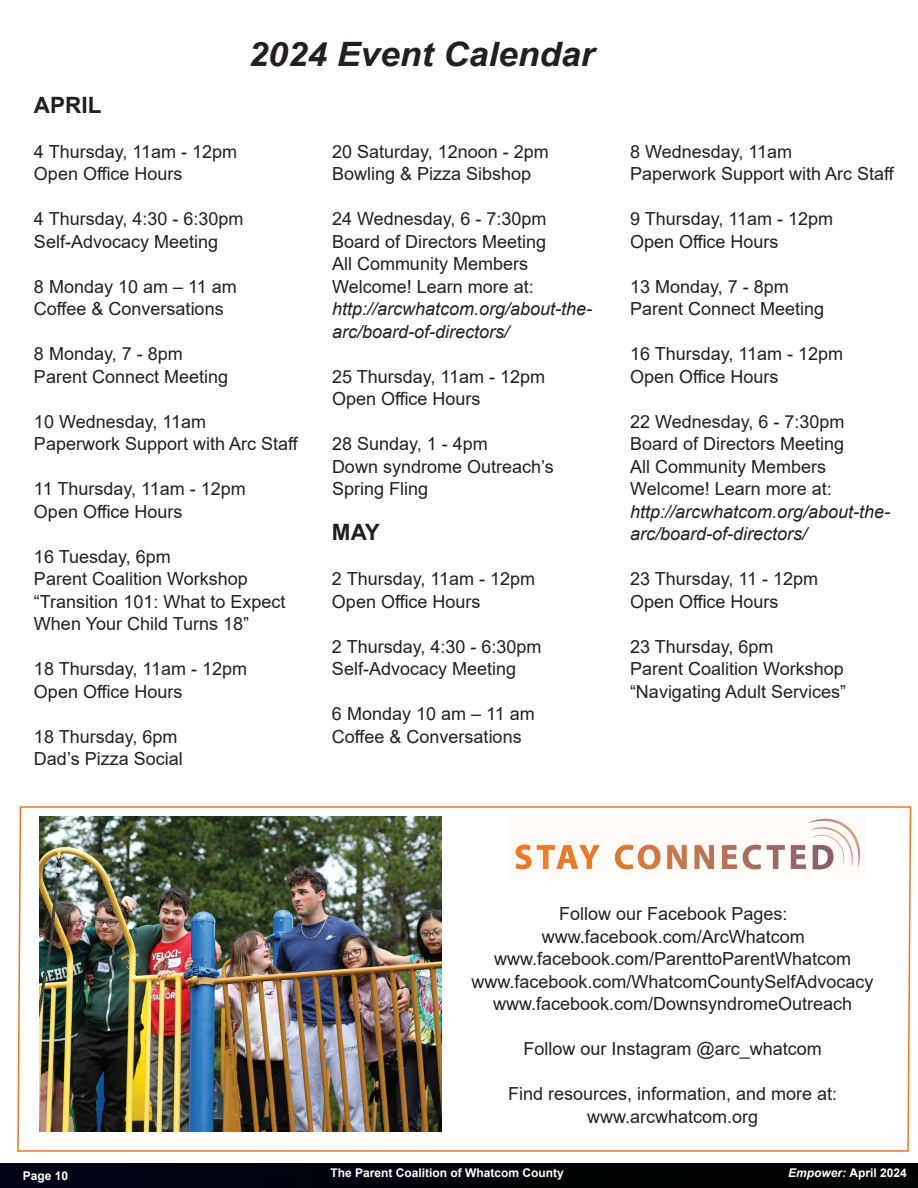
<style>
.page{position:relative;width:918px;height:1188px;background:#fff}
.page>*{position:absolute;margin:0;border:0;box-sizing:border-box;transform-origin:0 0}
.t1{font:italic 700 33.6px "Arial";color:#231f20;scale:1.05 1}
.t2{font:700 22.5px "Arial";color:#231f20}
.t3{font:18px/22.5px "Arial";color:#231f20}
.t4{font:italic 18px/22.5px "Arial";color:#231f20}
.t5{font:700 12px "Arial";color:#fff}
.s1{font-style:italic}
</style>
<div class="page">
<img style="left:0;top:1177px;width:918px;height:11px">
<img style="left:0;top:1163px;width:918px;height:14px">
<svg style="left:17px;top:806px;width:895px;height:346px"></svg>
<img style="left:40px;top:817px;width:401px;height:315px">
<img style="left:509px;top:817px;width:357px;height:61px">
<h1 class="t1" style="left:248px;top:32px;width:331px">2024 Event Calendar</h1>
<p class="t2" style="left:34px;top:89px;width:69px">APRIL</p>
<p class="t3" style="left:34px;top:140px;width:205px">4 Thursday, 11am - 12pm<br>Open Office Hours</p>
<p class="t3" style="left:34px;top:208px;width:211px">4 Thursday, 4:30 - 6:30pm<br>Self-Advocacy Meeting</p>
<p class="t3" style="left:34px;top:275px;width:204px">8 Monday 10 am – 11 am<br>Coffee &amp; Conversations</p>
<p class="t3" style="left:34px;top:343px;width:196px">8 Monday, 7 - 8pm<br>Parent Connect Meeting</p>
<p class="t3" style="left:34px;top:410px;width:266px">10 Wednesday, 11am<br>Paperwork Support with Arc Staff</p>
<p class="t3" style="left:34px;top:478px;width:213px">11 Thursday, 11am - 12pm<br>Open Office Hours</p>
<p class="t3" style="left:34px;top:545px;width:253px">16 Tuesday, 6pm<br>Parent Coalition Workshop “Transition 101: What to Expect<br>When Your Child Turns 18”</p>
<p class="t3" style="left:34px;top:658px;width:215px">18 Thursday, 11am - 12pm<br>Open Office Hours</p>
<p class="t3" style="left:34px;top:725px;width:150px">18 Thursday, 6pm<br>Dad’s Pizza Social</p>
<p class="t3" style="left:332px;top:140px;width:218px">20 Saturday, 12noon - 2pm<br>Bowling &amp; Pizza Sibshop</p>
<p class="t3" style="left:332px;top:208px;width:216px">24 Wednesday, 6 - 7:30pm<br>Board of Directors Meeting<br>All Community Members<br>Welcome! Learn more at:</p>
<p class="t4" style="left:332px;top:298px;width:262px">http://arcwhatcom.org/about-the&shy;arc/board-of-directors/</p>
<p class="t3" style="left:332px;top:365px;width:215px">25 Thursday, 11am - 12pm<br>Open Office Hours</p>
<p class="t3" style="left:332px;top:433px;width:223px">28 Sunday, 1 - 4pm<br>Down syndrome Outreach’s<br>Spring Fling</p>
<p class="t2" style="left:332px;top:517px;width:49px">MAY</p>
<p class="t3" style="left:332px;top:568px;width:205px">2 Thursday, 11am - 12pm<br>Open Office Hours</p>
<p class="t3" style="left:332px;top:635px;width:211px">2 Thursday, 4:30 - 6:30pm<br>Self-Advocacy Meeting</p>
<p class="t3" style="left:332px;top:703px;width:204px">6 Monday 10 am – 11 am<br>Coffee &amp; Conversations</p>
<p class="t3" style="left:630px;top:140px;width:266px">8 Wednesday, 11am<br>Paperwork Support with Arc Staff</p>
<p class="t3" style="left:630px;top:208px;width:205px">9 Thursday, 11am - 12pm<br>Open Office Hours</p>
<p class="t3" style="left:630px;top:275px;width:196px">13 Monday, 7 - 8pm<br>Parent Connect Meeting</p>
<p class="t3" style="left:630px;top:343px;width:215px">16 Thursday, 11am - 12pm<br>Open Office Hours</p>
<p class="t3" style="left:630px;top:410px;width:216px">22 Wednesday, 6 - 7:30pm<br>Board of Directors Meeting<br>All Community Members<br>Welcome! Learn more at:</p>
<p class="t4" style="left:630px;top:501px;width:262px">http://arcwhatcom.org/about-the&shy;arc/board-of-directors/</p>
<p class="t3" style="left:630px;top:568px;width:190px">23 Thursday, 11 - 12pm<br>Open Office Hours</p>
<p class="t3" style="left:630px;top:635px;width:218px">23 Thursday, 6pm<br>Parent Coalition Workshop “Navigating Adult Services”</p>
<p class="t3" style="left:472px;top:902px;width:404px;text-align:center">Follow our Facebook Pages: www.facebook.com/ArcWhatcom www.facebook.com/ParenttoParentWhatcom www.facebook.com/WhatcomCountySelfAdvocacy www.facebook.com/DownsyndromeOutreach</p>
<p class="t3" style="left:523px;top:1037px;width:300px">Follow our Instagram @arc_whatcom</p>
<p class="t3" style="left:508px;top:1082px;width:331px;text-align:center">Find resources, information, and more at: www.arcwhatcom.org</p>
<p class="t5" style="left:23px;top:1167px;width:47px">Page 10</p>
<p class="t5" style="left:331px;top:1165px;width:235px">The Parent Coalition of Whatcom County</p>
<p class="t5" style="left:788px;top:1165px;width:120px"><span class="s1">Empower:</span> April 2024</p>
</div>
